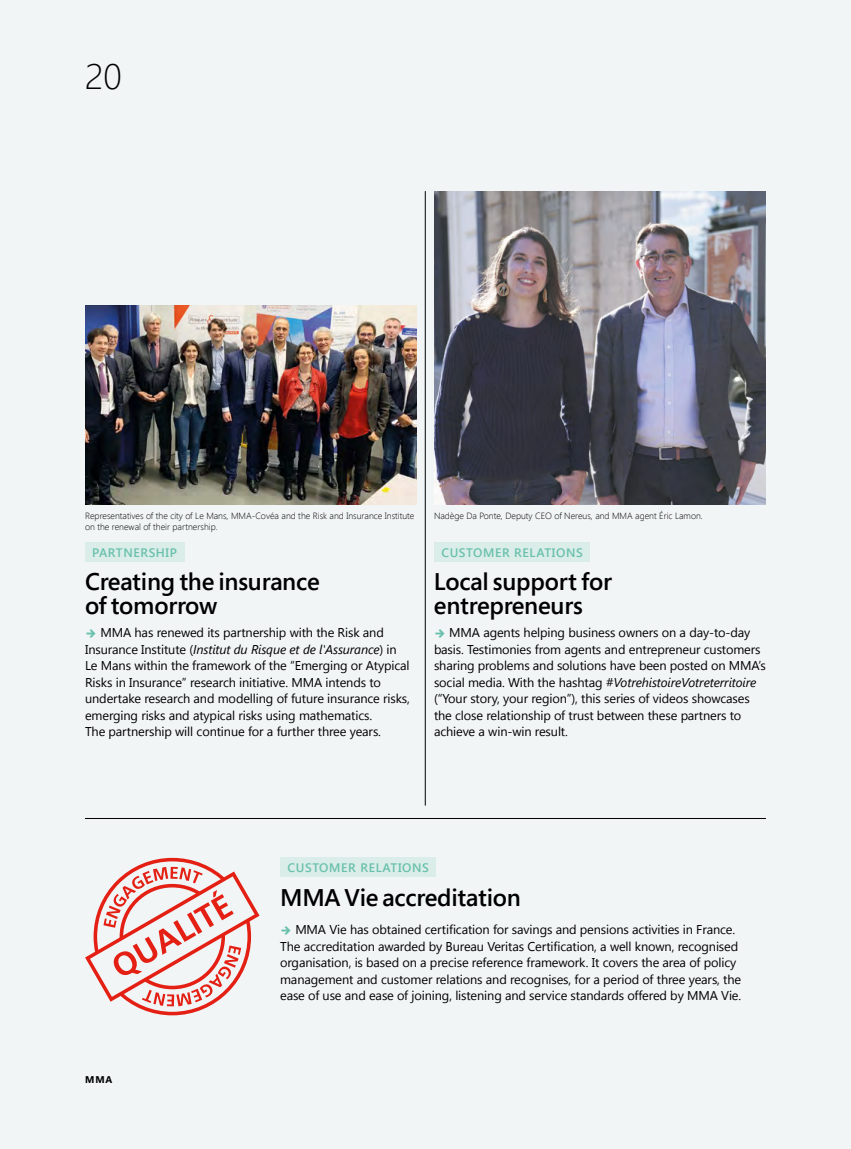
<style>
.page{position:relative;width:851px;height:1149px;background:#fff}
.page>*{position:absolute;margin:0;border:0;box-sizing:border-box;transform-origin:0 0}
.t1{font:300 36px "Segoe Pro Display";color:#000}
.t2{font:600 24px/24px "Segoe Pro";letter-spacing:-.01em;color:#000}
.t3{font:12.75px/16.5px "Segoe UI";letter-spacing:-.01em;color:#000}
.t4{font:600 12.3px "Segoe UI";letter-spacing:.05em;color:#69c0ac}
.t5{font:700 9.75px "Segoe Pro Display";color:#000}
.t6{font:300 9px "Segoe UI";color:#000}
.s1{font-family:"Flesh Plain";font-size:12.3px;color:#69c0ac}
.s2{font-style:italic}
</style>
<div class="page">
<div style="left:0;top:0;width:850px;height:1148px;background:#f1f5f6"></div>
<hr style="left:425px;top:191px;width:1px;height:614px;background:#000">
<hr style="left:85px;top:818px;width:680px;height:1px;background:#000">
<img style="left:434px;top:191px;width:331px;height:314px">
<img style="left:85px;top:305px;width:332px;height:200px">
<div style="left:85px;top:542px;width:99px;height:19px;background:#daede8"></div>
<div style="left:434px;top:542px;width:155px;height:19px;background:#daede8"></div>
<div style="left:280px;top:857px;width:156px;height:19px;background:#daede8"></div>
<svg style="left:85px;top:857px;width:174px;height:158px"></svg>
<h1 class="t1" style="left:85px;top:52px;width:38px">20</h1>
<p class="t6" style="left:85px;top:509px;width:331px">Representatives of the city of Le Mans, MMA-Covéa and the Risk and Insurance Institute</p>
<p class="t6" style="left:434px;top:509px;width:270px">Nadège Da Ponte, Deputy CEO of Nereus, and MMA agent Éric Lamon.</p>
<p class="t6" style="left:85px;top:520px;width:134px">on the renewal of their partnership.</p>
<p class="t4" style="left:92px;top:543px;width:86px">PARTNERSHIP</p>
<p class="t4" style="left:441px;top:543px;width:143px">CUSTOMER RELATIONS</p>
<h2 class="t2" style="left:85px;top:569px;width:236px">Creating the insurance of tomorrow</h2>
<h2 class="t2" style="left:434px;top:569px;width:180px">Local support for entrepreneurs</h2>
<p class="t3" style="left:85px;top:623px;width:326px"><span class="s1">W</span> MMA has renewed its partnership with the Risk and Insurance Institute (<span class="s2">Institut du Risque et de l'Assurance</span>) in Le Mans within the framework of the “Emerging or Atypical Risks in Insurance” research initiative. MMA intends to undertake research and modelling of future insurance risks, emerging risks and atypical risks using mathematics.<br>The partnership will continue for a further three years.</p>
<p class="t3" style="left:434px;top:623px;width:333px"><span class="s1">W</span> MMA agents helping business owners on a day-to-day basis. Testimonies from agents and entrepreneur customers sharing problems and solutions have been posted on MMA’s social media. With the hashtag <span class="s2">#VotrehistoireVotreterritoire </span>(“Your story, your region”), this series of videos showcases the close relationship of trust between these partners to achieve a win-win result.</p>
<p class="t4" style="left:287px;top:858px;width:143px">CUSTOMER RELATIONS</p>
<h2 class="t2" style="left:280px;top:884px;width:242px">MMA Vie accreditation</h2>
<p class="t5" style="left:85px;top:1072px;width:29px">MMA</p>
<p class="t3" style="left:280px;top:920px;width:462px"><span class="s1">W</span> MMA Vie has obtained certification for savings and pensions activities in France.<br>The accreditation awarded by Bureau Veritas Certification, a well known, recognised organisation, is based on a precise reference framework. It covers the area of policy management and customer relations and recognises, for a period of three years, the ease of use and ease of joining, listening and service standards offered by MMA Vie.</p>
</div>
